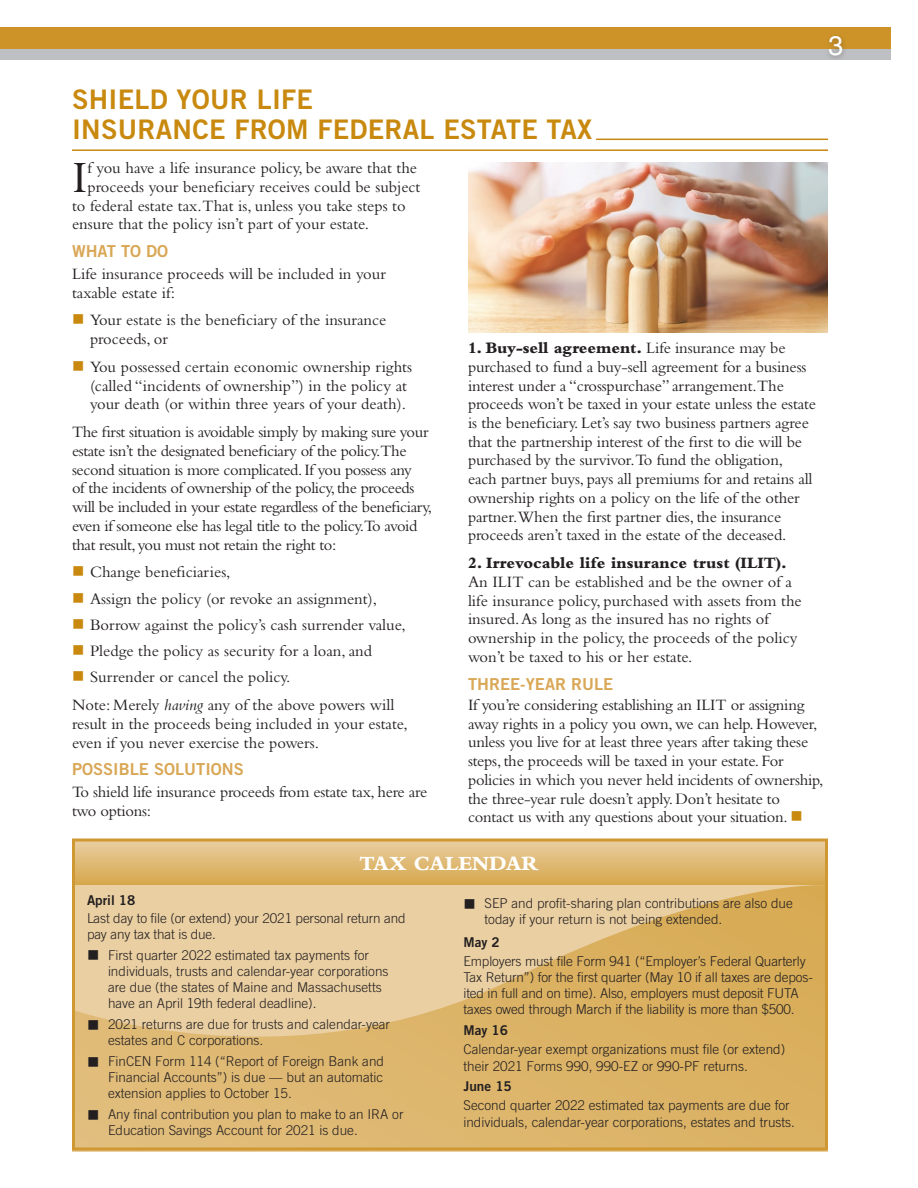
<style>
.page{position:relative;width:918px;height:1188px;background:#fff}
.page>*{position:absolute;margin:0;border:0;box-sizing:border-box;transform-origin:0 0}
.t1{font:46.65px "Bembo Std";color:#231f20}
.t2{font:27px/30px "Trade Gothic LT Std Bd 2";letter-spacing:.01em;color:#c8890e}
.t3{font:27px "Helvetica LT Std";color:#fff}
.t4{font:800 21px "Bembo Std";color:#fff}
.t5{font:16.5px/18.8px "Bembo Std";letter-spacing:-.01em;color:#231f20}
.t6{font:16.5px "Trade Gothic LT Std Bd 2";color:#d9a756}
.t7{font:800 16.5px "Bembo Std";color:#231f20}
.t8{font:300 13.5px/16.2px "Trade Gothic LT Std";color:#231f20}
.t9{font:13.5px "Trade Gothic LT Std Bd 2";color:#231f20}
.s1{color:#c8890e}
.s2{font-style:italic}
.s3{font-weight:800}
</style>
<div class="page">
<div style="left:0;top:44px;width:890px;height:16px;background:#bebfc2"></div>
<div style="left:0;top:27px;width:890px;height:22px;background:#cd9328"></div>
<div style="left:825px;top:32px;width:23px;height:30px;background:#231f20;opacity:.3"></div>
<hr style="left:596px;top:139px;width:232px;height:1px;background:#c8890e">
<hr style="left:72px;top:149px;width:756px;height:2px;background:#c8890e">
<img style="left:468px;top:162px;width:360px;height:171px">
<svg style="left:72px;top:885px;width:754px;height:266px"></svg>
<div style="left:72px;top:840px;width:756px;height:45px;background:linear-gradient(to bottom,#eacea2,#d6a74c)"></div>
<div style="left:72px;top:838px;width:756px;height:312px;border:3px solid #d09833"></div>
<h2 class="t3" style="left:828px;top:30px;width:17px">3</h2>
<h2 class="t2" style="left:72px;top:84px;width:522px">SHIELD YOUR LIFE<br>INSURANCE FROM FEDERAL ESTATE TAX</h2>
<h1 class="t1" style="left:72px;top:150px;width:17px">I</h1>
<p class="t5" style="left:88px;top:158px;width:331px">f you have a life insurance policy, be aware that the</p>
<p class="t5" style="left:88px;top:177px;width:334px">proceeds your beneficiary receives could be subject</p>
<p class="t5" style="left:72px;top:196px;width:335px">to federal estate tax.That is, unless you take steps to</p>
<p class="t5" style="left:72px;top:214px;width:299px">ensure that the policy isn’t part of your estate.</p>
<p class="t6" style="left:72px;top:241px;width:98px">WHAT TO DO</p>
<p class="t5" style="left:72px;top:264px;width:315px">Life insurance proceeds will be included in your taxable estate if:</p>
<p class="t5" style="left:90px;top:310px;width:298px;text-indent:-18px"><span class="s1">■</span> Your estate is the beneficiary of the insurance proceeds, or</p>
<p class="t5" style="left:90px;top:357px;width:324px;text-indent:-18px"><span class="s1">■</span> You possessed certain economic ownership rights (called “incidents of ownership”) in the policy at your death (or within three years of your death).</p>
<p class="t5" style="left:72px;top:422px;width:362px">The first situation is avoidable simply by making sure your estate isn’t the designated beneficiary of the policy.The second situation is more complicated. If you possess any<br>of the incidents of ownership of the policy, the proceeds will be included in your estate regardless of the beneficiary, even if someone else has legal title to the policy.To avoid that result, you must not retain the right to:</p>
<p class="t5" style="left:72px;top:562px;width:160px"><span class="s1">■</span> Change beneficiaries,</p>
<p class="t5" style="left:72px;top:589px;width:307px"><span class="s1">■</span> Assign the policy (or revoke an assignment),</p>
<p class="t5" style="left:72px;top:615px;width:335px"><span class="s1">■</span> Borrow against the policy’s cash surrender value,</p>
<p class="t5" style="left:72px;top:641px;width:302px"><span class="s1">■</span> Pledge the policy as security for a loan, and</p>
<p class="t5" style="left:72px;top:663px;width:324px;line-height:27.8px"><span class="s1">■</span> Surrender or cancel the policy.<br>Note: Merely <span class="s2">having</span> any of the above powers will</p>
<p class="t5" style="left:72px;top:714px;width:337px">result in the proceeds being included in your estate, even if you never exercise the powers.</p>
<p class="t6" style="left:72px;top:759px;width:173px">POSSIBLE SOLUTIONS</p>
<p class="t5" style="left:72px;top:782px;width:357px">To shield life insurance proceeds from estate tax, here are two options:</p>
<p class="t5" style="left:468px;top:338px;width:349px"><span class="s3">1. Buy-sell agreement.</span> Life insurance may be purchased to fund a buy-sell agreement for a business interest under a “crosspurchase” arrangement.The proceeds won’t be taxed in your estate unless the estate is the beneficiary. Let’s say two business partners agree that the partnership interest of the first to die will be purchased by the survivor.To fund the obligation, each partner buys, pays all premiums for and retains all ownership rights on a policy on the life of the other partner.When the first partner dies, the insurance proceeds aren’t taxed in the estate of the deceased.</p>
<p class="t7" style="left:468px;top:554px;width:320px">2. Irrevocable life insurance trust (ILIT).</p>
<p class="t5" style="left:468px;top:572px;width:335px">An ILIT can be established and be the owner of a life insurance policy, purchased with assets from the insured. As long as the insured has no rights of ownership in the policy, the proceeds of the policy won’t be taxed to his or her estate.</p>
<p class="t6" style="left:468px;top:674px;width:147px">THREE-YEAR RULE</p>
<p class="t5" style="left:468px;top:695px;width:357px">If you’re considering establishing an ILIT or assigning away rights in a policy you own, we can help. However, unless you live for at least three years after taking these steps, the proceeds will be taxed in your estate. For policies in which you never held incidents of ownership, the three-year rule doesn’t apply. Don’t hesitate to contact us with any questions about your situation. <span class="s1">■</span></p>
<p class="t4" style="left:359px;top:852px;width:180px">TAX CALENDAR</p>
<p class="t9" style="left:87px;top:892px;width:50px">April 18</p>
<p class="t8" style="left:87px;top:910px;width:320px">Last day to file (or extend) your 2021 personal return and pay any tax that is due.</p>
<p class="t8" style="left:108px;top:947px;width:282px;text-indent:-21px">■ First quarter 2022 estimated tax payments for individuals, trusts and calendar-year corporations are due (the states of Maine and Massachusetts have an April 19th federal deadline).</p>
<p class="t8" style="left:108px;top:1016px;width:284px;text-indent:-21px">■ 2021 returns are due for trusts and calendar-year estates and C corporations.</p>
<p class="t8" style="left:108px;top:1053px;width:278px;text-align:justify;text-indent:-21px">■ FinCEN Form 114 (“Report of Foreign Bank and Financial Accounts”) is due — but an automatic extension applies to October 15.</p>
<p class="t8" style="left:108px;top:1106px;width:297px;text-indent:-21px">■ Any final contribution you plan to make to an IRA or<br>Education Savings Account for 2021 is due.</p>
<p class="t8" style="left:484px;top:895px;width:310px;text-indent:-21px">■ SEP and profit-sharing plan contributions are also due today if your return is not being extended.</p>
<p class="t9" style="left:463px;top:933px;width:38px">May 2</p>
<p class="t8" style="left:463px;top:953px;width:351px">Employers must file Form 941 (“Employer’s Federal Quarterly Tax Return”) for the first quarter (May 10 if all taxes are depos&shy;ited in full and on time). Also, employers must deposit FUTA taxes owed through March if the liability is more than $500.</p>
<p class="t9" style="left:463px;top:1022px;width:46px">May 16</p>
<p class="t8" style="left:463px;top:1041px;width:323px">Calendar-year exempt organizations must file (or extend) their 2021 Forms 990, 990-EZ or 990-PF returns.</p>
<p class="t9" style="left:463px;top:1078px;width:50px">June 15</p>
<p class="t8" style="left:463px;top:1097px;width:333px">Second quarter 2022 estimated tax payments are due for individuals, calendar-year corporations, estates and trusts.</p>
</div>
